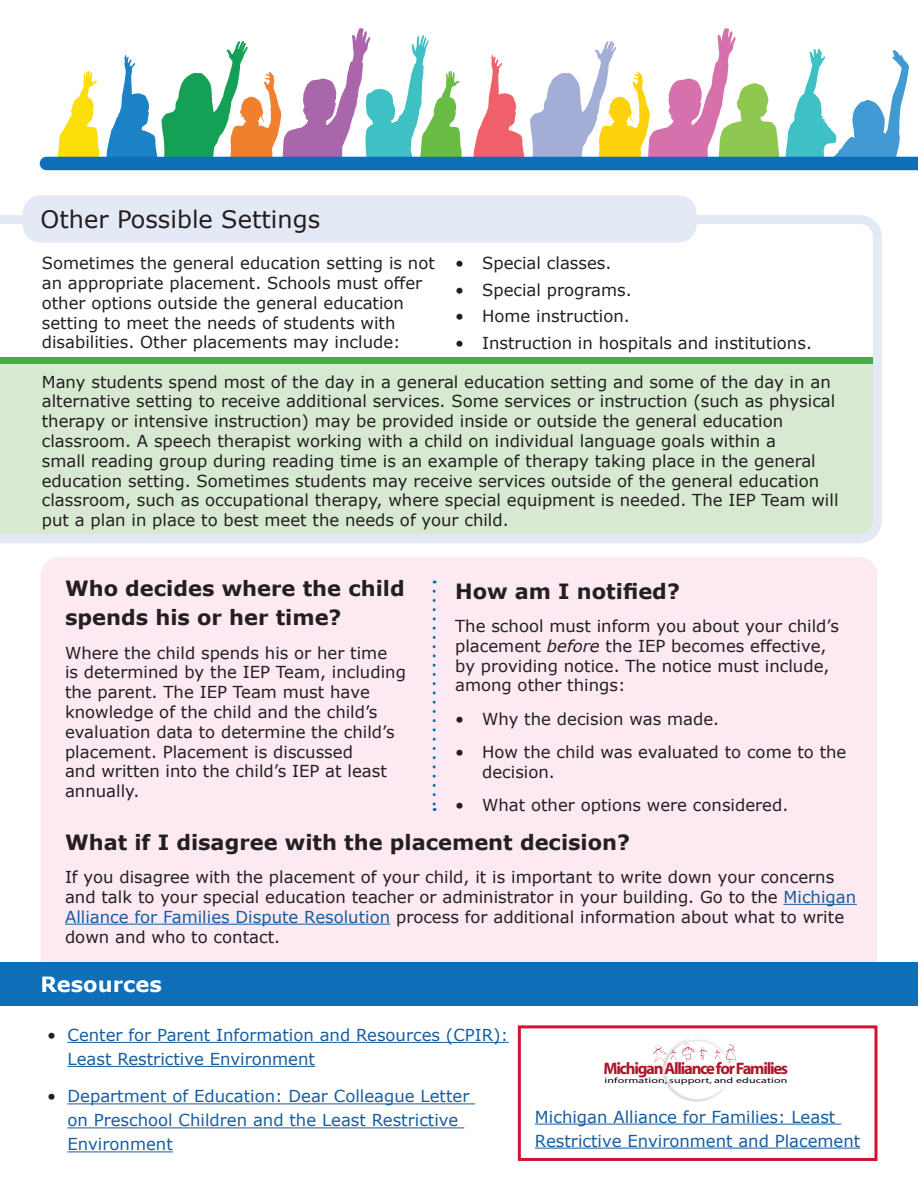
<style>
.page{position:relative;width:918px;height:1188px;background:#fff}
.page>*{position:absolute;margin:0;border:0;box-sizing:border-box;transform-origin:0 0}
.H3c{font:24px "Verdana";color:#231f20}
.H3a{font:700 21px/29.5px "Verdana";color:#231f20}
.Resources{font:700 21px "Verdana";color:#fff}
.t1{font:700 16.65px "Myriad";letter-spacing:-.075em;color:#ae172b}
.t2{font:16.5px/19.8px "Verdana";color:#231f20}
.t3{font:16.5px/24px "Verdana";color:#175d9e}
.t4{font:7.95px "Myriad";letter-spacing:.01em;color:#050504;scale:1.5 1}
.s1{font-style:italic}
.s2{color:#175d9e}
.s3{color:#231f20}
</style>
<div class="page">
<svg style="left:40px;top:28px;width:878px;height:142px"></svg>
<div style="left:40px;top:557px;width:838px;height:406px;background:#fce9f1"></div>
<svg style="left:0;top:215px;width:882px;height:328px"></svg>
<div style="left:0;top:963px;width:918px;height:43px;background:#0e6eb8"></div>
<hr style="left:68px;top:1042px;width:441px;height:1px;background:#175d9e">
<hr style="left:68px;top:1066px;width:247px;height:1px;background:#175d9e">
<hr style="left:68px;top:1103px;width:407px;height:1px;background:#175d9e">
<hr style="left:68px;top:1127px;width:396px;height:1px;background:#175d9e">
<hr style="left:68px;top:1151px;width:105px;height:1px;background:#175d9e">
<div style="left:23px;top:195px;width:674px;height:48px;background:#e4eaf5;border-radius:18px"></div>
<svg style="left:433px;top:591px;width:3px;height:220px"></svg>
<svg style="left:653px;top:1038px;width:83px;height:64px"></svg>
<div style="left:518px;top:1025px;width:360px;height:136px;border:3px solid #d11530"></div>
<hr style="left:535px;top:1124px;width:306px;height:1px;background:#175d9e">
<hr style="left:535px;top:1148px;width:325px;height:1px;background:#175d9e">
<hr style="left:784px;top:904px;width:73px;height:1px;background:#175d9e">
<hr style="left:65px;top:924px;width:325px;height:1px;background:#175d9e">
<h3 class="H3c" style="left:40px;top:202px;width:281px">Other Possible Settings</h3>
<p class="t2" style="left:42px;top:253px;width:395px">Sometimes the general education setting is not an appropriate placement. Schools must offer other options outside the general education setting to meet the needs of students with disabilities. Other placements may include:</p>
<p class="t2" style="left:455px;top:253px;width:158px">• Special classes.</p>
<p class="t2" style="left:455px;top:280px;width:178px">• Special programs.</p>
<p class="t2" style="left:455px;top:306px;width:176px">• Home instruction.</p>
<p class="t2" style="left:455px;top:333px;width:358px">• Instruction in hospitals and institutions.</p>
<p class="t2" style="left:42px;top:371px;width:798px">Many students spend most of the day in a general education setting and some of the day in an alternative setting to receive additional services. Some services or instruction (such as physical therapy or intensive instruction) may be provided inside or outside the general education classroom. A speech therapist working with a child on individual language goals within a<br>small reading group during reading time is an example of therapy taking place in the general education setting. Sometimes students may receive services outside of the general education classroom, such as occupational therapy, where special equipment is needed. The IEP Team will put a plan in place to best meet the needs of your child.</p>
<h3 class="H3a" style="left:65px;top:573px;width:341px">Who decides where the child spends his or her time?</h3>
<p class="t2" style="left:65px;top:643px;width:342px">Where the child spends his or her time<br>is determined by the IEP Team, including the parent. The IEP Team must have knowledge of the child and the child’s evaluation data to determine the child’s placement. Placement is discussed<br>and written into the child’s IEP at least annually.</p>
<h3 class="H3a" style="left:455px;top:576px;width:226px">How am I notified?</h3>
<p class="t2" style="left:455px;top:616px;width:385px">The school must inform you about your child’s placement <span class="s1">before</span> the IEP becomes effective, by providing notice. The notice must include, among other things:</p>
<p class="t2" style="left:455px;top:709px;width:266px">• Why the decision was made.</p>
<p class="t2" style="left:482px;top:742px;width:366px;text-indent:-27px">• How the child was evaluated to come to the decision.</p>
<p class="t2" style="left:455px;top:795px;width:335px">• What other options were considered.</p>
<h3 class="H3a" style="left:65px;top:827px;width:567px">What if I disagree with the placement decision?</h3>
<p class="t2" style="left:65px;top:867px;width:793px">If you disagree with the placement of your child, it is important to write down your concerns and talk to your special education teacher or administrator in your building. Go to the <span class="s2">Michigan Alliance for Families Dispute Resolution</span> process for additional information about what to write down and who to contact.</p>
<h3 class="Resources" style="left:40px;top:970px;width:123px">Resources</h3>
<p class="t3" style="left:68px;top:1023px;width:442px;text-indent:-20px"><span class="s3">•</span> Center for Parent Information and Resources (CPIR):<br>Least Restrictive Environment</p>
<p class="t3" style="left:68px;top:1084px;width:403px;text-indent:-20px"><span class="s3">•</span> Department of Education: Dear Colleague Letter on Preschool Children and the Least Restrictive<br>Environment</p>
<p class="t1" style="left:603px;top:1059px;width:186px">Michigan Alliance for Families</p>
<p class="t3" style="left:535px;top:1104px;width:327px">Michigan Alliance for Families: Least<br>Restrictive Environment and Placement</p>
<p class="t4" style="left:605px;top:1076px;width:123px">information, support, and education</p>
</div>
